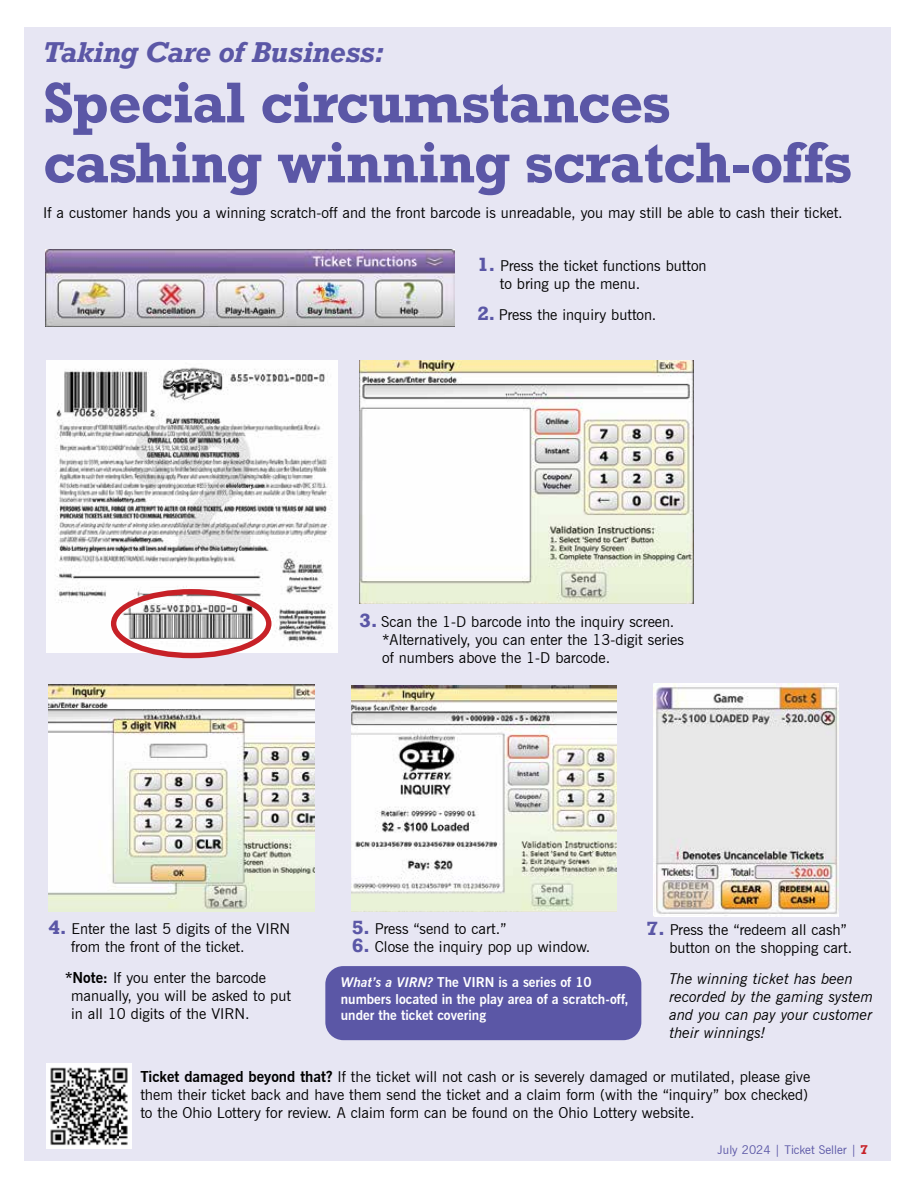
<style>
.page{position:relative;width:918px;height:1188px;background:#fff}
.page>*{position:absolute;margin:0;border:0;box-sizing:border-box;transform-origin:0 0}
.t1{font:700 54px/60px "Rockwell";letter-spacing:-.01em;color:#5b57a6}
.t2{font:italic 700 27px "Rockwell";letter-spacing:-.01em;color:#5b57a6}
.t3{font:15px/18px "News Gothic BT";color:#000}
.t4{font:italic 15px/18px "News Gothic BT";color:#000}
.t5{font:700 13.5px/16.5px "News Gothic BT";color:#fff}
.t6{font:12px "News Gothic BT";color:#5b57a6}
.s1{font-family:"Rockwell";font-weight:700;font-size:18px;color:#5b57a6}
.s2{font-weight:700}
.s3{font-style:italic}
.s4{font-family:"Rockwell";font-weight:700;color:#c72127}
</style>
<div class="page">
<div style="left:24px;top:28px;width:866px;height:1133px;background:#e7e6f3"></div>
<img style="left:47px;top:361px;width:291px;height:291px">
<div style="left:111px;top:589px;width:160px;height:69px;border:5px solid #c72127;border-radius:50%"></div>
<img style="left:45px;top:249px;width:409px;height:78px">
<img style="left:49px;top:685px;width:265px;height:227px">
<img style="left:351px;top:686px;width:266px;height:226px">
<img style="left:653px;top:684px;width:186px;height:232px">
<img style="left:360px;top:361px;width:333px;height:243px">
<img style="left:46px;top:1064px;width:85px;height:84px">
<div style="left:325px;top:966px;width:316px;height:74px;background:#5b57a6;border-radius:18px"></div>
<h2 class="t2" style="left:43px;top:35px;width:342px">Taking Care of Business:</h2>
<h1 class="t1" style="left:43px;top:72px;width:810px">Special circumstances cashing winning scratch-offs</h1>
<p class="t3" style="left:43px;top:204px;width:801px">If a customer hands you a winning scratch-off and the front barcode is unreadable, you may still be able to cash their ticket.</p>
<p class="t3" style="left:500px;top:256px;width:208px;text-indent:-23px"><span class="s1">1.</span> Press the ticket functions button to bring up the menu.</p>
<p class="t3" style="left:477px;top:306px;width:181px"><span class="s1">2.</span> Press the inquiry button.</p>
<p class="t3" style="left:382px;top:613px;width:303px;text-indent:-22px"><span class="s1">3.</span> Scan the 1-D barcode into the inquiry screen. *Alternatively, you can enter the 13-digit series of numbers above the 1-D barcode.</p>
<p class="t3" style="left:71px;top:919px;width:221px;text-indent:-23px"><span class="s1">4.</span> Enter the last 5 digits of the VIRN from the front of the ticket.</p>
<p class="t3" style="left:71px;top:969px;width:221px;text-indent:-6px"><span class="s2">*Note:</span> If you enter the barcode manually, you will be asked to put in all 10 digits of the VIRN.</p>
<p class="t3" style="left:352px;top:920px;width:156px"><span class="s1">5.</span> Press “send to cart.”</p>
<p class="t3" style="left:352px;top:938px;width:240px"><span class="s1">6.</span> Close the inquiry pop up window.</p>
<p class="t3" style="left:669px;top:920px;width:184px;text-indent:-22px"><span class="s1">7.</span> Press the “redeem all cash” button on the shopping cart.</p>
<p class="t4" style="left:669px;top:970px;width:205px">The winning ticket has been recorded by the gaming system and you can pay your customer their winnings!</p>
<p class="t3" style="left:140px;top:1067px;width:671px"><span class="s2">Ticket damaged beyond that?</span> If the ticket will not cash or is severely damaged or mutilated, please give them their ticket back and have them send the ticket and a claim form (with the “inquiry” box checked) to the Ohio Lottery for review. A claim form can be found on the Ohio Lottery website.</p>
<p class="t5" style="left:341px;top:974px;width:289px"><span class="s3">What’s a VIRN?</span> The VIRN is a series of 10 numbers located in the play area of a scratch-off, under the ticket covering</p>
<p class="t6" style="left:718px;top:1142px;width:152px">July 2024 | Ticket Seller | <span class="s4">7</span></p>
</div>
